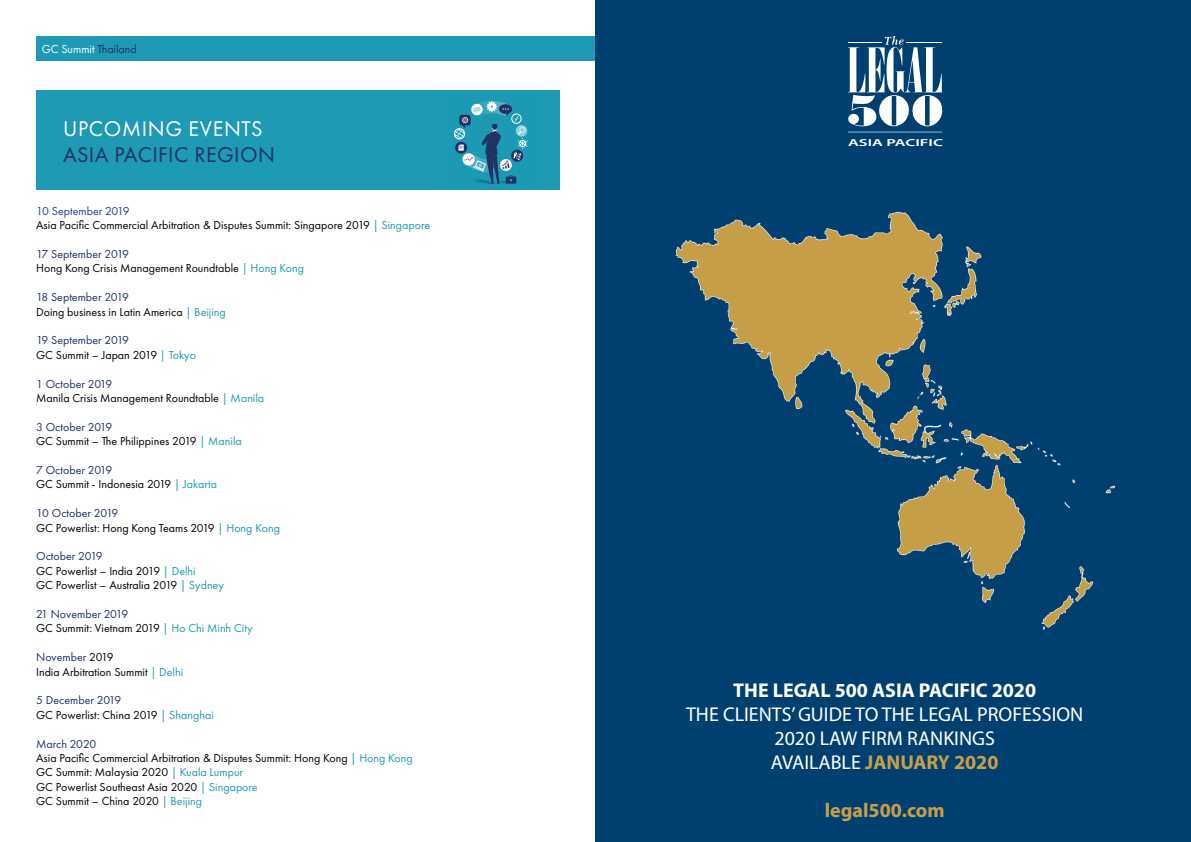
<style>
.page{position:relative;width:1191px;height:842px;background:#fff}
.page>*{position:absolute;margin:0;border:0;box-sizing:border-box;transform-origin:0 0}
.t1{font:22.1px "Futura PT";letter-spacing:.02em;color:#213166}
.t2{font:22.1px "Futura PT";letter-spacing:.03em;color:#fff}
.t3{font:20px/24px "Myriad Pro";color:#fff;text-align:center}
.t4{font:700 20px "Myriad Pro";color:#fff}
.t5{font:700 20px "Myriad Pro";color:#c7a048}
.t6{font:12px/14.4px "Futura PT";color:#000}
.t7{font:12px "Futura PT";color:#fff}
.t8{font:600 10.1px "Myriad Pro";color:#fff;scale:1.68 1}
.s1{color:#213166}
.s2{color:#25408f}
.s3{color:#1e9ab4}
.s4{font-weight:700;color:#c7a048}
</style>
<div class="page">
<div style="left:36px;top:36px;width:1119px;height:25px;background:#1e9ab4"></div>
<div style="left:36px;top:91px;width:523px;height:99px;background:#1e9ab4"></div>
<svg style="left:453px;top:101px;width:74px;height:83px"></svg>
<div style="left:595px;top:0;width:596px;height:842px;background:#004071"></div>
<img style="left:674px;top:211px;width:442px;height:420px">
<svg style="left:847px;top:36px;width:96px;height:91px"></svg>
<hr style="left:848px;top:42px;width:33px;height:1px;background:#fff">
<hr style="left:906px;top:42px;width:35px;height:1px;background:#fff">
<hr style="left:848px;top:132px;width:94px;height:1px;background:#fff">
<p class="t7" style="left:42px;top:42px;width:97px">GC Summit <span class="s1">Thailand</span></p>
<h1 class="t2" style="left:63px;top:115px;width:201px">UPCOMING EVENTS</h1>
<h1 class="t1" style="left:63px;top:142px;width:213px">ASIA PACIFIC REGION</h1>
<p class="t6" style="left:36px;top:203px;width:395px"><span class="s2">10 September 2019<br></span>Asia Pacific Commercial Arbitration &amp; Disputes Summit: Singapore 2019 <span class="s3">| Singapore</span></p>
<p class="t6" style="left:36px;top:247px;width:269px"><span class="s1">17 September 2019<br></span>Hong Kong Crisis Management Roundtable <span class="s3">| Hong Kong</span></p>
<p class="t6" style="left:36px;top:290px;width:191px"><span class="s1">18 September 2019<br></span>Doing business in Latin America <span class="s3">| Beijing</span></p>
<p class="t6" style="left:36px;top:333px;width:161px"><span class="s1">19 September 2019<br></span>GC Summit – Japan 2019 <span class="s3">| Tokyo</span></p>
<p class="t6" style="left:36px;top:376px;width:230px"><span class="s1">1 October 2019<br></span>Manila Crisis Management Roundtable <span class="s3">| Manila</span></p>
<p class="t6" style="left:36px;top:419px;width:207px"><span class="s1">3 October 2019<br></span>GC Summit – The Philippines 2019 <span class="s3">| Manila</span></p>
<p class="t6" style="left:36px;top:463px;width:182px"><span class="s1">7 October 2019<br></span>GC Summit - Indonesia 2019 <span class="s3">| Jakarta</span></p>
<p class="t6" style="left:36px;top:506px;width:245px"><span class="s1">10 October 2019<br></span>GC Powerlist: Hong Kong Teams 2019 <span class="s3">| Hong Kong</span></p>
<p class="t6" style="left:36px;top:549px;width:189px"><span class="s1">October 2019<br></span>GC Powerlist – India 2019 <span class="s3">| Delhi<br></span>GC Powerlist – Australia 2019 <span class="s3">| Sydney</span></p>
<p class="t6" style="left:36px;top:607px;width:218px"><span class="s1">21 November 2019<br></span>GC Summit: Vietnam 2019 <span class="s3">| Ho Chi Minh City</span></p>
<p class="t6" style="left:36px;top:650px;width:149px"><span class="s1">November</span> 2019<br>India Arbitration Summit <span class="s3">| Delhi</span></p>
<p class="t6" style="left:36px;top:693px;width:179px"><span class="s1">5 December 2019<br></span>GC Powerlist: China 2019 <span class="s3">| Shanghai</span></p>
<p class="t6" style="left:36px;top:736px;width:378px"><span class="s1">March 2020<br></span>Asia Pacific Commercial Arbitration &amp; Disputes Summit: Hong Kong <span class="s3">| Hong Kong </span>GC Summit: Malaysia 2020 <span class="s3">| Kuala Lumpur<br></span>GC Powerlist Southeast Asia 2020 <span class="s3">| Singapore<br></span>GC Summit – China 2020 <span class="s3">| Beijing</span></p>
<p class="t8" style="left:848px;top:136px;width:58px">ASIA PACIFIC</p>
<h2 class="t4" style="left:733px;top:677px;width:304px">THE LEGAL 500 ASIA PACIFIC 2020</h2>
<h2 class="t3" style="left:686px;top:701px;width:399px">THE CLIENTS’ GUIDE TO THE LEGAL PROFESSION<br>2020 LAW FIRM RANKINGS<br>AVAILABLE <span class="s4">JANUARY 2020</span></h2>
<h2 class="t5" style="left:824px;top:797px;width:121px">legal500.com</h2>
</div>
